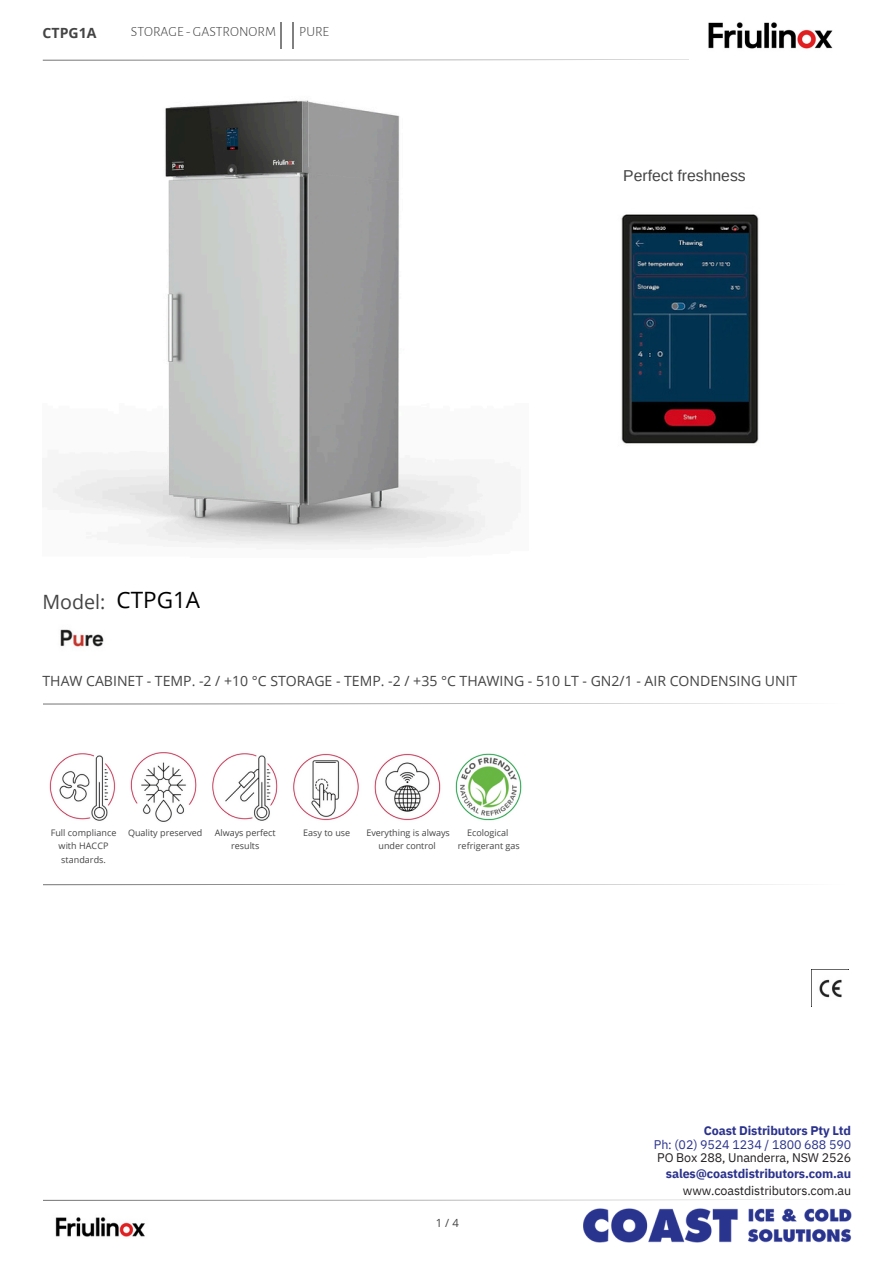
<style>
.page{position:relative;width:894px;height:1264px;background:#fff}
.page>*{position:absolute;margin:0;border:0;box-sizing:border-box;transform-origin:0 0}
.t1{font:22.5px "Open Sans";color:#000}
.t2{font:19.65px "Open Sans";color:#444}
.t3{font:15.75px "Arimo";color:#444}
.t4{font:14.1px "Open Sans";color:#444}
.t5{font:300 14.1px "Alegreya Sans";color:#444}
.t6{font:700 14.1px "Open Sans";color:#444}
.t7{font:12.45px/13.6px "IBM Plex Sans";letter-spacing:-.01em;color:#2b328c;text-align:justify}
.t8{font:700 12.45px/16.6px "IBM Plex Sans";letter-spacing:-.01em;color:#2b328c;text-align:right}
.t9{font:11.25px "Open Sans";color:#444}
.t10{font:9px/13.5px "Open Sans";color:#444;text-align:center}
.s1{font-weight:700}
.s2{color:#231f20}
.s3{font-weight:400;color:#231f20}
</style>
<div class="page">
<svg style="left:43px;top:60px;width:496px;height:1px"></svg>
<svg style="left:280px;top:22px;width:1px;height:26px"></svg>
<hr style="left:292px;top:22px;width:2px;height:26px;background:#808080">
<img style="left:708px;top:22px;width:125px;height:27px">
<svg style="left:43px;top:1199px;width:746px;height:1px"></svg>
<img style="left:55px;top:1217px;width:90px;height:20px">
<img style="left:52px;top:100px;width:436px;height:445px">
<img style="left:621px;top:214px;width:138px;height:230px">
<img style="left:60px;top:629px;width:44px;height:19px">
<svg style="left:43px;top:703px;width:746px;height:1px"></svg>
<svg style="left:43px;top:884px;width:746px;height:1px"></svg>
<img style="left:49px;top:752px;width:473px;height:70px">
<img style="left:811px;top:969px;width:37px;height:37px">
<img style="left:812px;top:970px;width:36px;height:36px">
<img style="left:583px;top:1208px;width:268px;height:35px">
<h2 class="t6" style="left:43px;top:23px;width:55px">CTPG1A</h2>
<p class="t5" style="left:131px;top:25px;width:147px">STORAGE - GASTRONORM</p>
<h5 class="t5" style="left:299px;top:25px;width:31px">PURE</h5>
<p class="t2" style="left:43px;top:587px;width:64px">Model:</p>
<h6 class="t1" style="left:116px;top:584px;width:85px">CTPG1A</h6>
<p class="t3" style="left:623px;top:166px;width:124px">Perfect freshness</p>
<h1 class="t4" style="left:43px;top:671px;width:756px">THAW CABINET - TEMP. -2 / +10 °C STORAGE - TEMP. -2 / +35 °C THAWING - 510 LT - GN2/1 - AIR CONDENSING UNIT</h1>
<p class="t10" style="left:51px;top:825px;width:67px">Full compliance with HACCP standards.</p>
<p class="t10" style="left:128px;top:826px;width:76px">Quality preserved</p>
<p class="t10" style="left:215px;top:825px;width:62px">Always perfect results</p>
<p class="t10" style="left:303px;top:826px;width:48px">Easy to use</p>
<p class="t10" style="left:366px;top:825px;width:85px">Everything is always under control</p>
<p class="t10" style="left:458px;top:825px;width:63px">Ecological refrigerant gas</p>
<p class="t9" style="left:435px;top:1214px;width:24px">1/4</p>
<p class="t7" style="left:653px;top:1123px;width:199px;text-indent:50px"><span class="s1">Coast Distributors Pty Ltd </span>Ph: (02) 9524 1234 / 1800 688 590<br><span class="s2">PO Box 288, Unanderra, NSW 2526</span></p>
<p class="t8" style="left:665px;top:1164px;width:187px">sales@coastdistributors.com.au <span class="s3">www.coastdistributors.com.au</span></p>
</div>
